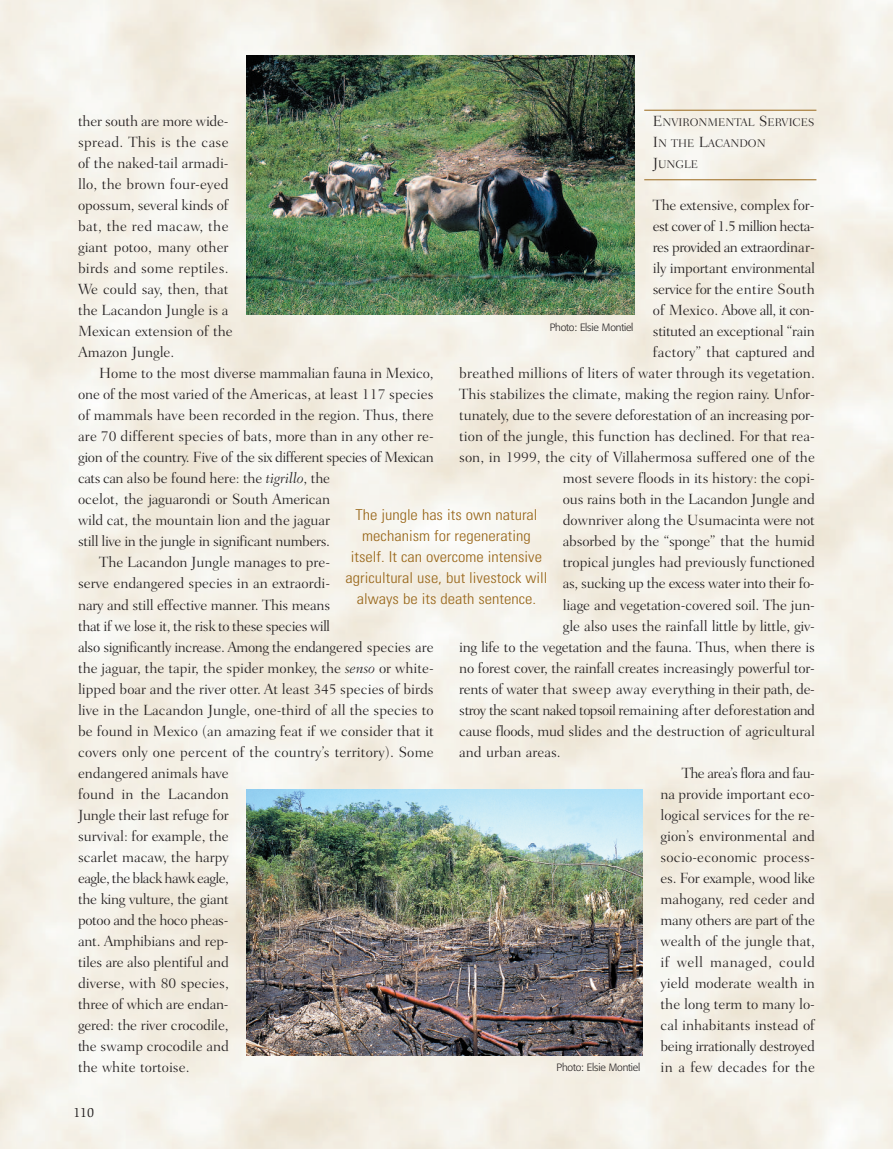
<style>
.page{position:relative;width:893px;height:1149px;background:#fff}
.page>*{position:absolute;margin:0;border:0;box-sizing:border-box;transform-origin:0 0}
.t1{font:300 15px/21px "Fairfield LH";color:#231f20}
.t2{font:300 15px "Fairfield LH";letter-spacing:-.025em;color:#231f20}
.t3{font:300 15px "Fairfield LH";letter-spacing:-.02em;color:#231f20}
.t4{font:300 condensed 15px/21px "Univers";color:#99671a;text-align:center;scale:1.1 1}
.t5{font:300 15px "Fairfield LH";letter-spacing:-.035em;color:#231f20}
.t6{font:300 15px "Fairfield LH";letter-spacing:-.04em;color:#231f20}
.t7{font:300 15px "Fairfield LH";letter-spacing:-.03em;color:#231f20}
.t8{font:300 15px "Fairfield LH";letter-spacing:.03em;color:#231f20}
.t9{font:13.5px "Slimbach";color:#231f20}
.t10{font:300 11.25px/21px "Fairfield LH";color:#231f20}
.t11{font:300 10.5px "Formata";letter-spacing:-.015em;color:#231f20}
.s1{font-style:italic}
.s2{font-size:15px}
</style>
<div class="page">
<img style="left:0;top:0;width:893px;height:1148px">
<img style="left:247px;top:789px;width:395px;height:265px">
<img style="left:247px;top:55px;width:388px;height:260px">
<hr style="left:644px;top:110px;width:172px;height:1px;background:#99671a">
<hr style="left:644px;top:179px;width:172px;height:1px;background:#99671a">
<p class="t1" style="left:78px;top:112px;width:156px">ther south are more wide&shy;spread. This is the case of the naked-tail armadi&shy;llo, the brown four-eyed opossum, several kinds of bat, the red macaw, the giant potoo, many other birds and some reptiles.<br>We could say, then, that the Lacandon Jungle is a<br>Mexican extension of the<br>Amazon Jungle.</p>
<p class="t1" style="left:99px;top:364px;width:336px">Home to the most diverse mammalian fauna in Mexico,</p>
<p class="t1" style="left:78px;top:385px;width:357px">one of the most varied of the Americas, at least 117 species</p>
<p class="t1" style="left:78px;top:406px;width:357px">of mammals have been recorded in the region. Thus, there</p>
<p class="t1" style="left:78px;top:427px;width:357px">are 70 different species of bats, more than in any other re-</p>
<p class="t5" style="left:78px;top:451px;width:357px">gion of the country. Five of the six different species of Mexican</p>
<p class="t1" style="left:78px;top:469px;width:254px">cats can also be found here: the <span class="s1">tigrillo</span>, the</p>
<p class="t1" style="left:78px;top:490px;width:254px">ocelot, the jaguarondi or South American</p>
<p class="t1" style="left:78px;top:511px;width:254px">wild cat, the mountain lion and the jaguar</p>
<p class="t2" style="left:78px;top:535px;width:254px">still live in the jungle in significant numbers.</p>
<p class="t1" style="left:99px;top:553px;width:232px">The Lacandon Jungle manages to pre-</p>
<p class="t1" style="left:78px;top:574px;width:254px">serve endangered species in an extraordi-</p>
<p class="t1" style="left:78px;top:595px;width:254px">nary and still effective manner. This means</p>
<p class="t2" style="left:78px;top:619px;width:254px">that if we lose it, the risk to these species will</p>
<p class="t7" style="left:78px;top:640px;width:357px">also significantly increase. Among the endangered species are</p>
<p class="t1" style="left:78px;top:658px;width:357px">the jaguar, the tapir, the spider monkey, the <span class="s1">senso</span> or white-</p>
<p class="t1" style="left:78px;top:679px;width:357px">lipped boar and the river otter. At least 345 species of birds</p>
<p class="t1" style="left:78px;top:700px;width:357px">live in the Lacandon Jungle, one-third of all the species to</p>
<p class="t1" style="left:78px;top:721px;width:357px">be found in Mexico (an amazing feat if we consider that it</p>
<p class="t1" style="left:78px;top:742px;width:357px">covers only one percent of the country’s territory). Some</p>
<p class="t1" style="left:78px;top:763px;width:152px">endangered animals have</p>
<p class="t1" style="left:78px;top:784px;width:152px">found in the Lacandon</p>
<p class="t1" style="left:78px;top:805px;width:152px">Jungle their last refuge for</p>
<p class="t1" style="left:78px;top:826px;width:152px">survival: for example, the</p>
<p class="t1" style="left:78px;top:847px;width:152px">scarlet macaw, the harpy</p>
<p class="t6" style="left:78px;top:871px;width:152px">eagle, the black hawk eagle,</p>
<p class="t3" style="left:78px;top:892px;width:152px">the king vulture, the giant</p>
<p class="t2" style="left:78px;top:913px;width:152px">potoo and the hoco pheas-</p>
<p class="t1" style="left:78px;top:931px;width:152px">ant. Amphibians and rep-</p>
<p class="t1" style="left:78px;top:952px;width:152px">tiles are also plentiful and</p>
<p class="t1" style="left:78px;top:973px;width:152px">diverse, with 80 species,</p>
<p class="t1" style="left:78px;top:994px;width:152px">three of which are endan-</p>
<p class="t1" style="left:78px;top:1015px;width:152px">gered: the river crocodile,</p>
<p class="t1" style="left:78px;top:1036px;width:152px">the swamp crocodile and</p>
<p class="t1" style="left:78px;top:1057px;width:113px">the white tortoise.</p>
<p class="t10" style="left:653px;top:113px;width:163px"><span class="s2">E</span>NVIRONMENTAL <span class="s2">S</span>ERVICES<br><span class="s2">I</span>N THE <span class="s2">L</span>ACANDON<br><span class="s2">J</span>UNGLE</p>
<p class="t1" style="left:653px;top:196px;width:163px">The extensive, complex for -</p>
<p class="t6" style="left:653px;top:220px;width:163px">est cover of 1.5 million hecta-</p>
<p class="t5" style="left:653px;top:241px;width:164px">res provided an extraordinar-</p>
<p class="t1" style="left:653px;top:259px;width:164px">ily important environmental</p>
<p class="t2" style="left:653px;top:283px;width:164px">service for the entire South</p>
<p class="t5" style="left:653px;top:304px;width:163px">of Mexico. Above all, it con-</p>
<p class="t1" style="left:653px;top:322px;width:163px">stituted an exceptional “rain</p>
<p class="t1" style="left:653px;top:343px;width:163px">factory” that captured and</p>
<p class="t1" style="left:459px;top:364px;width:357px">breathed millions of liters of water through its vegetation.</p>
<p class="t1" style="left:459px;top:385px;width:357px">This stabilizes the climate, making the region rainy. Unfor-</p>
<p class="t1" style="left:459px;top:406px;width:357px">tunately, due to the severe deforestation of an increasing por-</p>
<p class="t1" style="left:459px;top:427px;width:357px">tion of the jungle, this function has declined. For that rea-</p>
<p class="t1" style="left:459px;top:448px;width:357px">son, in 1999, the city of Villahermosa suffered one of the</p>
<p class="t1" style="left:563px;top:469px;width:254px">most severe floods in its history: the copi-</p>
<p class="t1" style="left:563px;top:490px;width:254px">ous rains both in the Lacandon Jungle and</p>
<p class="t1" style="left:563px;top:511px;width:254px">downriver along the Usumacinta were not</p>
<p class="t1" style="left:563px;top:532px;width:254px">absorbed by the “sponge” that the humid</p>
<p class="t1" style="left:563px;top:553px;width:254px">tropical jungles had previously functioned</p>
<p class="t2" style="left:563px;top:577px;width:253px">as, sucking up the excess water into their fo-</p>
<p class="t1" style="left:563px;top:595px;width:254px">liage and vegetation-covered soil. The jun-</p>
<p class="t1" style="left:563px;top:616px;width:254px">gle also uses the rainfall little by little, giv-</p>
<p class="t3" style="left:459px;top:640px;width:357px">ing life to the vegetation and the fauna. Thus, when there is</p>
<p class="t3" style="left:459px;top:661px;width:357px">no forest cover, the rainfall creates increasingly powerful tor-</p>
<p class="t2" style="left:459px;top:682px;width:357px">rents of water that sweep away everything in their path, de-</p>
<p class="t6" style="left:459px;top:703px;width:357px">stroy the scant naked topsoil remaining after deforestation and</p>
<p class="t1" style="left:459px;top:721px;width:357px">cause floods, mud slides and the destruction of agricultural</p>
<p class="t1" style="left:459px;top:742px;width:103px">and urban areas.</p>
<p class="t5" style="left:682px;top:766px;width:135px">The area’s flora and fau-</p>
<p class="t1" style="left:660px;top:784px;width:156px">na provide important eco-</p>
<p class="t1" style="left:660px;top:805px;width:156px">logical services for the re-</p>
<p class="t1" style="left:660px;top:826px;width:156px">gion’s environmental and</p>
<p class="t1" style="left:660px;top:847px;width:156px">socio-economic process-</p>
<p class="t1" style="left:660px;top:868px;width:156px">es. For example, wood like</p>
<p class="t1" style="left:660px;top:889px;width:156px">mahogany, red ceder and</p>
<p class="t3" style="left:660px;top:913px;width:156px">many others are part of the</p>
<p class="t1" style="left:660px;top:931px;width:156px">wealth of the jungle that,</p>
<p class="t8" style="left:660px;top:955px;width:156px">if well managed, could</p>
<p class="t1" style="left:660px;top:973px;width:156px">yield moderate wealth in</p>
<p class="t1" style="left:660px;top:994px;width:156px">the long term to many lo-</p>
<p class="t1" style="left:660px;top:1015px;width:156px">cal inhabitants instead of</p>
<p class="t2" style="left:660px;top:1039px;width:156px">being irrationally destroyed</p>
<p class="t1" style="left:660px;top:1057px;width:156px">in a few decades for the</p>
<p class="t11" style="left:550px;top:323px;width:85px">Photo: Elsie Montiel</p>
<p class="t4" style="left:345px;top:505px;width:185px">The jungle has its own natural mechanism for regenerating itself. It can overcome intensive agricultural use, but livestock will always be its death sentence.</p>
<p class="t11" style="left:557px;top:1062px;width:85px">Photo: Elsie Montiel</p>
<p class="t9" style="left:74px;top:1107px;width:22px">110</p>
</div>
